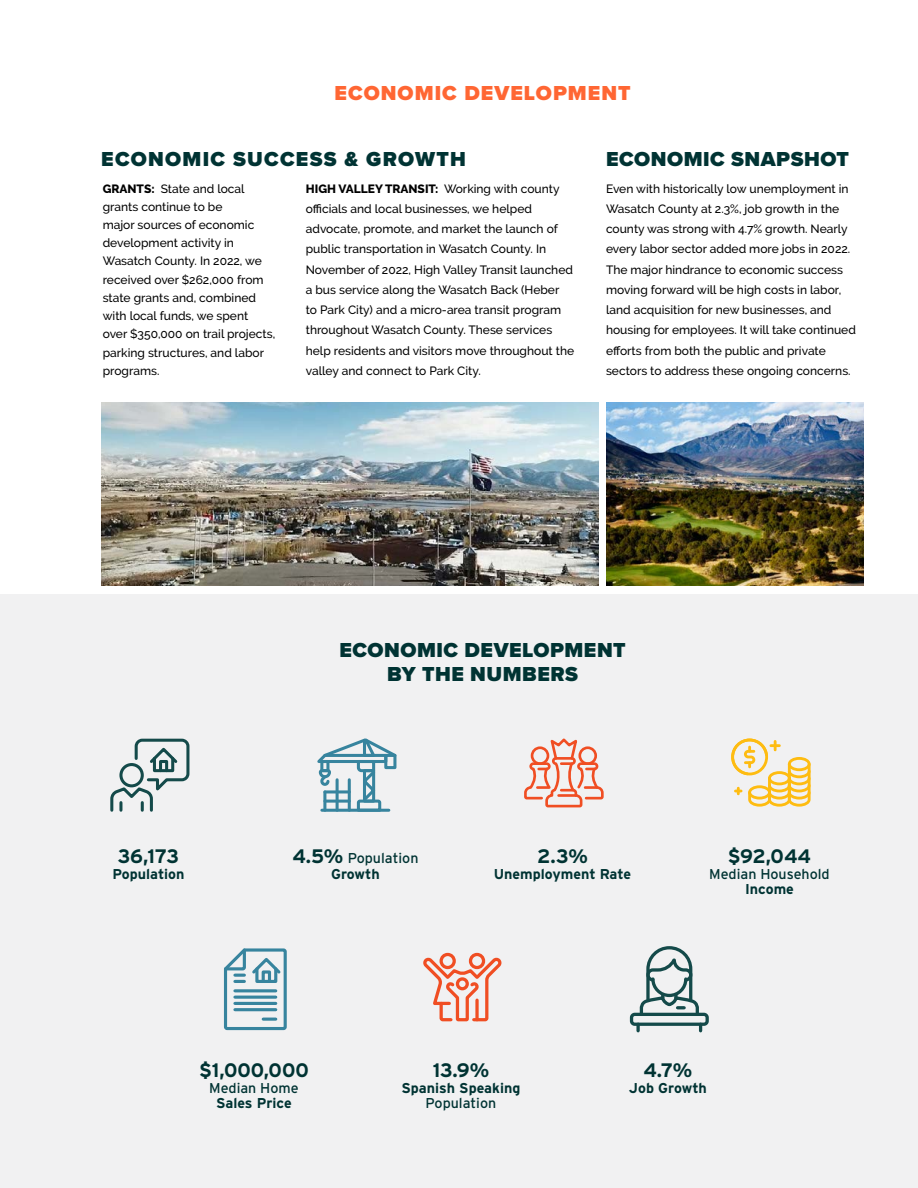
<style>
.page{position:relative;width:918px;height:1188px;background:#fff}
.page>*{position:absolute;margin:0;border:0;box-sizing:border-box;transform-origin:0 0}
.t1{font:900 21px/24px "Proxima Nova";letter-spacing:.025em;color:#033;text-align:center}
.t2{font:900 21px "Proxima Nova";letter-spacing:.06em;color:#033}
.t3{font:900 21px "Proxima Nova";letter-spacing:.05em;color:#f63}
.t4{font:700 19.5px "Interstate";color:#033}
.t5{font:700 14.25px "Interstate";color:#033}
.t6{font:14.25px/15.8px "Interstate";color:#033;text-align:center}
.t7{font:500 12px/20.2px "Raleway";color:#000}
.s1{font-weight:800}
.s2{font-weight:700;font-size:19.5px}
.s3{font-weight:700}
</style>
<div class="page">
<div style="left:0;top:594px;width:918px;height:594px;background:#f1f1f2"></div>
<img style="left:101px;top:403px;width:498px;height:183px">
<img style="left:606px;top:403px;width:258px;height:183px">
<svg style="left:110px;top:738px;width:80px;height:74px"></svg>
<div style="left:153px;top:757px;width:21px;height:15px;border:3px solid #144a4a"></div>
<svg style="left:224px;top:948px;width:63px;height:83px"></svg>
<div style="left:255px;top:967px;width:22px;height:16px;border:3px solid #37849e"></div>
<svg style="left:317px;top:738px;width:80px;height:74px"></svg>
<svg style="left:423px;top:953px;width:79px;height:69px"></svg>
<svg style="left:475px;top:1000px;width:4px;height:20px"></svg>
<div style="left:630px;top:1013px;width:79px;height:13px;border:3px solid #144a4a;border-radius:3px"></div>
<svg style="left:636px;top:1024px;width:4px;height:7px"></svg>
<svg style="left:699px;top:1024px;width:3px;height:7px"></svg>
<svg style="left:638px;top:946px;width:63px;height:70px"></svg>
<svg style="left:524px;top:738px;width:80px;height:70px"></svg>
<hr style="left:559px;top:794px;width:17px;height:3px;background:#f04e23">
<svg style="left:731px;top:738px;width:80px;height:69px"></svg>
<div style="left:731px;top:739px;width:37px;height:36px;border:3px solid #febc11;border-radius:50%"></div>
<h1 class="t3" style="left:334px;top:78px;width:298px">ECONOMIC DEVELOPMENT</h1>
<h1 class="t2" style="left:101px;top:143px;width:366px">ECONOMIC SUCCESS &amp; GROWTH</h1>
<p class="t7" style="left:103px;top:179px;width:174px;line-height:18.1px"><span class="s1">GRANTS:</span> State and local grants continue to be<br>major sources of economic development activity in<br>Wasatch County. In 2022, we received over $262,000 from state grants and, combined with local funds, we spent over $350,000 on trail projects, parking structures, and labor programs.</p>
<h1 class="t1" style="left:606px;top:146px;width:245px">ECONOMIC SNAPSHOT</h1>
<p class="t7" style="left:306px;top:178px;width:270px"><span class="s1">HIGH VALLEY TRANSIT:</span> Working with county officials and local businesses, we helped advocate, promote, and market the launch of public transportation in Wasatch County. In November of 2022, High Valley Transit launched a bus service along the Wasatch Back (Heber<br>to Park City) and a micro-area transit program throughout Wasatch County. These services help residents and visitors move throughout the valley and connect to Park City.</p>
<p class="t7" style="left:606px;top:178px;width:251px">Even with historically low unemployment in Wasatch County at 2.3%, job growth in the county was strong with 4.7% growth. Nearly every labor sector added more jobs in 2022.<br>The major hindrance to economic success moving forward will be high costs in labor, land acquisition for new businesses, and housing for employees. It will take continued efforts from both the public and private sectors to address these ongoing concerns.</p>
<h2 class="t4" style="left:118px;top:845px;width:63px">36,173</h2>
<p class="t5" style="left:112px;top:866px;width:74px">Population</p>
<h1 class="t1" style="left:339px;top:638px;width:288px">ECONOMIC DEVELOPMENT<br>BY THE NUMBERS</h1>
<p class="t6" style="left:293px;top:850px;width:127px"><span class="s2">4.5%</span> Population<br><span class="s3">Growth</span></p>
<h2 class="t4" style="left:537px;top:845px;width:52px">2.3%</h2>
<p class="t5" style="left:494px;top:866px;width:139px">Unemployment Rate</p>
<h2 class="t4" style="left:728px;top:845px;width:85px">$92,044</h2>
<p class="t6" style="left:709px;top:866px;width:122px">Median Household</p>
<p class="t5" style="left:745px;top:881px;width:50px">Income</p>
<h2 class="t4" style="left:199px;top:1059px;width:111px">$1,000,000</h2>
<p class="t6" style="left:209px;top:1080px;width:91px">Median Home</p>
<p class="t5" style="left:216px;top:1095px;width:77px">Sales Price</p>
<h2 class="t4" style="left:433px;top:1059px;width:58px">13.9%</h2>
<p class="t5" style="left:402px;top:1080px;width:120px">Spanish Speaking</p>
<p class="t6" style="left:426px;top:1095px;width:72px">Population</p>
<h2 class="t4" style="left:644px;top:1059px;width:50px">4.7%</h2>
<p class="t5" style="left:629px;top:1080px;width:79px">Job Growth</p>
</div>
